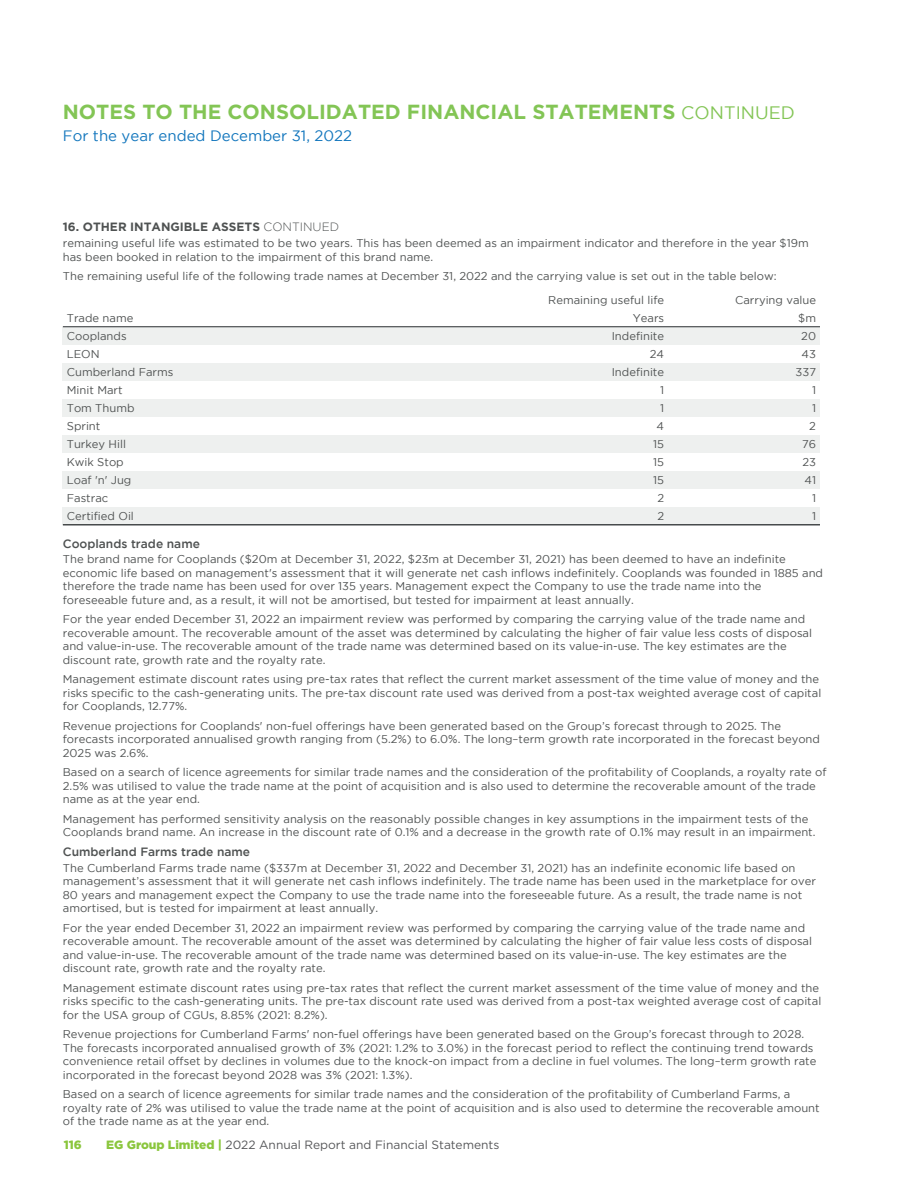
<style>
.page{position:relative;width:918px;height:1188px;background:#fff}
.page>*{position:absolute;margin:0;border:0;box-sizing:border-box;transform-origin:0 0}
.t1{font:700 20.4px "Gotham";color:#83c555}
.t2{font:15px "Gotham Book";color:#1276bd}
.t3{font:12px "Gotham";color:#57585a}
.t4{font:500 12px "Gotham";color:#4f5252}
.t5{font:700 12px "Gotham";color:#4f5252}
.t6{font:900 12px "Gotham";color:#8bc63e}
.t7{font:11.25px/13.5px "Gotham Book";color:#4f5252}
.s1{font-family:"Gotham Book";font-weight:400;font-size:18px}
.s2{font-weight:300}
.s3{font-weight:900;color:#8bc63e}
</style>
<div class="page">
<div style="left:63px;top:327px;width:757px;height:18px;background:#eef0ef"></div>
<div style="left:63px;top:363px;width:757px;height:18px;background:#eef0ef"></div>
<div style="left:63px;top:399px;width:757px;height:18px;background:#eef0ef"></div>
<div style="left:63px;top:435px;width:757px;height:18px;background:#eef0ef"></div>
<div style="left:63px;top:471px;width:757px;height:18px;background:#eef0ef"></div>
<div style="left:63px;top:507px;width:757px;height:18px;background:#eef0ef"></div>
<hr style="left:63px;top:326px;width:757px;height:1px;background:#292d2f">
<hr style="left:63px;top:524px;width:757px;height:2px;background:#474b4c">
<h1 class="t1" style="left:63px;top:98px;width:734px">NOTES TO THE CONSOLIDATED FINANCIAL STATEMENTS <span class="s1">CONTINUED</span></h1>
<h2 class="t2" style="left:63px;top:126px;width:291px">For the year ended December 31, 2022</h2>
<p class="t5" style="left:63px;top:219px;width:278px">16. OTHER INTANGIBLE ASSETS <span class="s2">CONTINUED</span></p>
<p class="t7" style="left:63px;top:236px;width:747px">remaining useful life was estimated to be two years. This has been deemed as an impairment indicator and therefore in the year $19m has been booked in relation to the impairment of this brand name.</p>
<p class="t7" style="left:548px;top:264px;width:230px;line-height:24px;text-indent:-485px">The remaining useful life of the following trade names at December 31, 2022 and the carrying value is set out in the table below:<br>Remaining useful life</p>
<p class="t7" style="left:735px;top:293px;width:83px">Carrying value</p>
<p class="t7" style="left:67px;top:311px;width:68px">Trade name</p>
<p class="t7" style="left:633px;top:311px;width:33px">Years</p>
<p class="t7" style="left:798px;top:311px;width:19px">$m</p>
<p class="t7" style="left:67px;top:329px;width:61px">Cooplands</p>
<p class="t7" style="left:612px;top:329px;width:54px">Indefinite</p>
<p class="t7" style="left:801px;top:329px;width:16px">20</p>
<p class="t7" style="left:67px;top:347px;width:34px">LEON</p>
<p class="t7" style="left:650px;top:347px;width:16px">24</p>
<p class="t7" style="left:802px;top:347px;width:16px">43</p>
<p class="t7" style="left:67px;top:365px;width:108px">Cumberland Farms</p>
<p class="t7" style="left:612px;top:365px;width:54px">Indefinite</p>
<p class="t7" style="left:796px;top:365px;width:22px">337</p>
<p class="t7" style="left:67px;top:383px;width:57px">Minit Mart</p>
<p class="t7" style="left:660px;top:383px;width:6px">1</p>
<p class="t7" style="left:812px;top:383px;width:6px">1</p>
<p class="t7" style="left:67px;top:401px;width:69px">Tom Thumb</p>
<p class="t7" style="left:660px;top:401px;width:6px">1</p>
<p class="t7" style="left:812px;top:401px;width:6px">1</p>
<p class="t7" style="left:67px;top:419px;width:35px">Sprint</p>
<p class="t7" style="left:657px;top:419px;width:9px">4</p>
<p class="t7" style="left:809px;top:419px;width:8px">2</p>
<p class="t7" style="left:67px;top:437px;width:61px">Turkey Hill</p>
<p class="t7" style="left:653px;top:437px;width:12px">15</p>
<p class="t7" style="left:802px;top:437px;width:15px">76</p>
<p class="t7" style="left:67px;top:455px;width:58px">Kwik Stop</p>
<p class="t7" style="left:653px;top:455px;width:12px">15</p>
<p class="t7" style="left:802px;top:455px;width:15px">23</p>
<p class="t7" style="left:67px;top:473px;width:66px">Loaf 'n' Jug</p>
<p class="t7" style="left:653px;top:473px;width:12px">15</p>
<p class="t7" style="left:804px;top:473px;width:13px">41</p>
<p class="t7" style="left:67px;top:491px;width:43px">Fastrac</p>
<p class="t7" style="left:657px;top:491px;width:8px">2</p>
<p class="t7" style="left:812px;top:491px;width:6px">1</p>
<p class="t7" style="left:67px;top:509px;width:69px">Certified Oil</p>
<p class="t7" style="left:657px;top:509px;width:8px">2</p>
<p class="t7" style="left:812px;top:509px;width:6px">1</p>
<p class="t4" style="left:63px;top:536px;width:139px">Cooplands trade name</p>
<p class="t7" style="left:63px;top:552px;width:762px">The brand name for Cooplands ($20m at December 31, 2022, $23m at December 31, 2021) has been deemed to have an indefinite economic life based on management's assessment that it will generate net cash inflows indefinitely. Cooplands was founded in 1885 and therefore the trade name has been used for over 135 years. Management expect the Company to use the trade name into the foreseeable future and, as a result, it will not be amortised, but tested for impairment at least annually.</p>
<p class="t7" style="left:63px;top:612px;width:751px">For the year ended December 31, 2022 an impairment review was performed by comparing the carrying value of the trade name and recoverable amount. The recoverable amount of the asset was determined by calculating the higher of fair value less costs of disposal and value-in-use. The recoverable amount of the trade name was determined based on its value-in-use. The key estimates are the discount rate, growth rate and the royalty rate.</p>
<p class="t7" style="left:63px;top:672px;width:760px">Management estimate discount rates using pre-tax rates that reflect the current market assessment of the time value of money and the risks specific to the cash-generating units. The pre-tax discount rate used was derived from a post-tax weighted average cost of capital for Cooplands, 12.77%.</p>
<p class="t7" style="left:63px;top:719px;width:759px">Revenue projections for Cooplands' non-fuel offerings have been generated based on the Group’s forecast through to 2025. The forecasts incorporated annualised growth ranging from (5.2%) to 6.0%. The long–term growth rate incorporated in the forecast beyond<br>2025 was 2.6%.</p>
<p class="t7" style="left:63px;top:765px;width:765px">Based on a search of licence agreements for similar trade names and the consideration of the profitability of Cooplands, a royalty rate of<br>2.5% was utilised to value the trade name at the point of acquisition and is also used to determine the recoverable amount of the trade name as at the year end.</p>
<p class="t7" style="left:63px;top:812px;width:754px">Management has performed sensitivity analysis on the reasonably possible changes in key assumptions in the impairment tests of the<br>Cooplands brand name. An increase in the discount rate of 0.1% and a decrease in the growth rate of 0.1% may result in an impairment.</p>
<p class="t4" style="left:63px;top:844px;width:189px">Cumberland Farms trade name</p>
<p class="t7" style="left:63px;top:861px;width:755px">The Cumberland Farms trade name ($337m at December 31, 2022 and December 31, 2021) has an indefinite economic life based on management’s assessment that it will generate net cash inflows indefinitely. The trade name has been used in the marketplace for over 80 years and management expect the Company to use the trade name into the foreseeable future. As a result, the trade name is not amortised, but is tested for impairment at least annually.</p>
<p class="t7" style="left:63px;top:921px;width:751px">For the year ended December 31, 2022 an impairment review was performed by comparing the carrying value of the trade name and recoverable amount. The recoverable amount of the asset was determined by calculating the higher of fair value less costs of disposal and value-in-use. The recoverable amount of the trade name was determined based on its value-in-use. The key estimates are the discount rate, growth rate and the royalty rate.</p>
<p class="t7" style="left:63px;top:981px;width:760px">Management estimate discount rates using pre-tax rates that reflect the current market assessment of the time value of money and the risks specific to the cash-generating units. The pre-tax discount rate used was derived from a post-tax weighted average cost of capital for the USA group of CGUs, 8.85% (2021: 8.2%).</p>
<p class="t7" style="left:63px;top:1027px;width:755px">Revenue projections for Cumberland Farms' non-fuel offerings have been generated based on the Group’s forecast through to 2028.<br>The forecasts incorporated annualised growth of 3% (2021: 1.2% to 3.0%) in the forecast period to reflect the continuing trend towards convenience retail offset by declines in volumes due to the knock-on impact from a decline in fuel volumes. The long–term growth rate incorporated in the forecast beyond 2028 was 3% (2021: 1.3%).</p>
<p class="t7" style="left:63px;top:1087px;width:758px">Based on a search of licence agreements for similar trade names and the consideration of the profitability of Cumberland Farms, a royalty rate of 2% was utilised to value the trade name at the point of acquisition and is also used to determine the recoverable amount of the trade name as at the year end.</p>
<p class="t6" style="left:64px;top:1137px;width:20px">116</p>
<p class="t3" style="left:106px;top:1137px;width:395px"><span class="s3">EG Group Limited |</span> 2022 Annual Report and Financial Statements</p>
</div>
